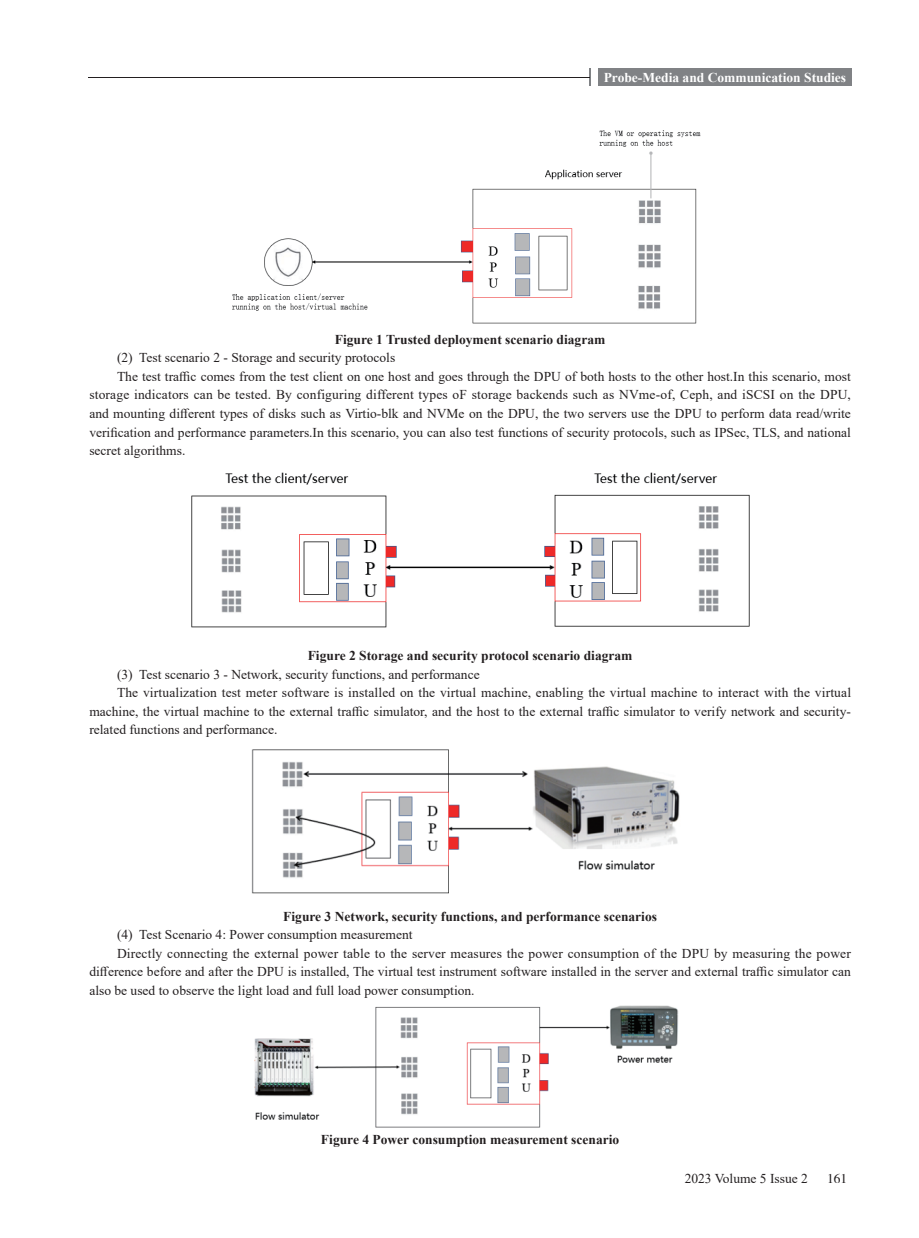
<style>
.page{position:relative;width:919px;height:1238px;background:#fff}
.page>*{position:absolute;margin:0;border:0;box-sizing:border-box;transform-origin:0 0}
.t1{font:13.5px "Times New Roman";color:#231f20}
.t2{font:700 13.5px "Times New Roman";color:#231f20}
.t3{font:700 13.5px "Times New Roman";color:#fff}
.t4{font:13.5px "FZSSK GBK1 0";color:#231f20}
</style>
<div class="page">
<div style="left:598px;top:68px;width:253px;height:18px;background:#808285"></div>
<svg style="left:589px;top:68px;width:2px;height:18px"></svg>
<hr style="left:88px;top:77px;width:501px;height:1px;background:#231f20">
<img style="left:254px;top:1005px;width:424px;height:122px">
<img style="left:251px;top:749px;width:429px;height:145px">
<img style="left:191px;top:472px;width:559px;height:156px">
<img style="left:232px;top:130px;width:469px;height:194px">
<p class="t3" style="left:603px;top:67px;width:244px">Probe-Media and Communication Studies</p>
<p class="t2" style="left:335px;top:329px;width:272px">Figure 1 Trusted deployment scenario diagram</p>
<p class="t1" style="left:117px;top:348px;width:280px">(2) Test scenario 2 - Storage and security protocols</p>
<p class="t1" style="left:117px;top:367px;width:735px">The test traffic comes from the test client on one host and goes through the DPU of both hosts to the other host.In this scenario, most</p>
<p class="t1" style="left:89px;top:385px;width:763px">storage indicators can be tested. By configuring different types oF storage backends such as NVme-of, Ceph, and iSCSI on the DPU,</p>
<p class="t1" style="left:89px;top:404px;width:763px">and mounting different types of disks such as Virtio-blk and NVMe on the DPU, the two servers use the DPU to perform data read/write</p>
<p class="t1" style="left:89px;top:422px;width:763px">verification and performance parameters.In this scenario, you can also test functions of security protocols, such as IPSec, TLS, and national</p>
<p class="t1" style="left:89px;top:441px;width:97px">secret algorithms.</p>
<p class="t2" style="left:308px;top:645px;width:326px">Figure 2 Storage and security protocol scenario diagram</p>
<p class="t1" style="left:117px;top:664px;width:364px">(3) Test scenario 3 - Network, security functions, and performance</p>
<p class="t1" style="left:117px;top:683px;width:735px">The virtualization test meter software is installed on the virtual machine, enabling the virtual machine to interact with the virtual</p>
<p class="t1" style="left:89px;top:701px;width:763px">machine, the virtual machine to the external traffic simulator, and the host to the external traffic simulator to verify network and security-</p>
<p class="t1" style="left:89px;top:720px;width:190px">related functions and performance.</p>
<p class="t2" style="left:283px;top:906px;width:375px">Figure 3 Network, security functions, and performance scenarios</p>
<p class="t1" style="left:117px;top:925px;width:297px">(4) Test Scenario 4: Power consumption measurement</p>
<p class="t1" style="left:117px;top:943px;width:735px">Directly connecting the external power table to the server measures the power consumption of the DPU by measuring the power</p>
<p class="t1" style="left:89px;top:962px;width:763px">difference before and after the DPU is installed, The virtual test instrument software installed in the server and external traffic simulator can</p>
<p class="t1" style="left:89px;top:980px;width:387px">also be used to observe the light load and full load power consumption.</p>
<p class="t2" style="left:321px;top:1129px;width:300px">Figu re 4 Power consumption measurement scenario</p>
<p class="t1" style="left:684px;top:1169px;width:125px">2023 Volume 5 Issue 2</p>
<p class="t4" style="left:827px;top:1170px;width:22px">161</p>
</div>
